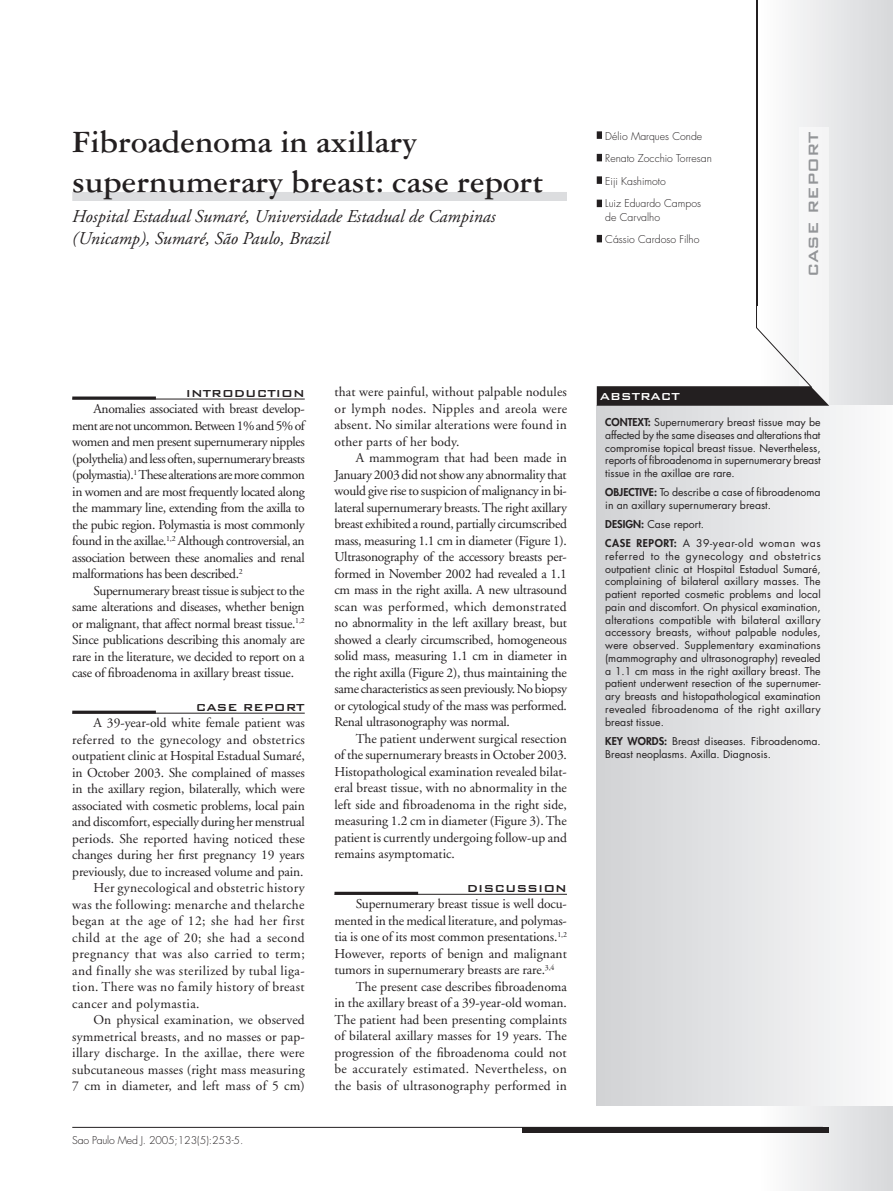
<style>
.page{position:relative;width:893px;height:1191px;background:#fff}
.page>*{position:absolute;margin:0;border:0;box-sizing:border-box;transform-origin:0 0}
._01_Ttl_-_Titulo{font:700 33px/39.6px "Garamond Three";color:#231f20}
._01_Ttl_-_Local{font:italic 18px/21.6px "Adobe Garamond";color:#231f20}
._01_Ttl_-_Vinheta{font:500 18px "Bank Gothic BT";color:#939598}
._02_Txt_-_Texto{font:13.5px/16.5px "Adobe Garamond";color:#231f20;text-align:justify}
._01_Ttl_-_Entre_1{font:500 13.5px "Bank Gothic BT";color:#231f20}
._01_Ttl_-_Entre_1-2{font:500 13.5px "Bank Gothic BT";color:#fff}
._02_Txt_-_Abstract{font:10.5px/12.8px "Futura";color:#231f20;text-align:justify}
._06_Autor_-_Nome{font:300 10.5px/13.5px "Futura";color:#231f20}
._06_Autor_-_Nome-2{font:300 10.5px "Futura";letter-spacing:-.02em;color:#231f20}
.s1{font-weight:800}
</style>
<div class="page">
<div style="left:758px;top:0;width:135px;height:1191px;background:linear-gradient(to right,#f9f9f9,#d7d9db)"></div>
<div style="left:597px;top:405px;width:296px;height:701px;background:linear-gradient(to right,#d1d2d4,#fafbfb)"></div>
<hr style="left:756px;top:0;width:2px;height:306px;background:#231f20">
<hr style="left:72px;top:1127px;width:751px;height:1px;background:#231f20">
<div style="left:523px;top:1127px;width:306px;height:5px;background:#231f20"></div>
<svg style="left:597px;top:38px;width:232px;height:368px"></svg>
<div style="left:72px;top:192px;width:495px;height:9px;background:#dcdddf"></div>
<hr style="left:72px;top:396px;width:84px;height:3px;background:#231f20">
<hr style="left:72px;top:399px;width:233px;height:1px;background:#231f20">
<hr style="left:72px;top:710px;width:84px;height:3px;background:#231f20">
<hr style="left:72px;top:713px;width:233px;height:1px;background:#231f20">
<hr style="left:334px;top:891px;width:84px;height:3px;background:#231f20">
<hr style="left:334px;top:894px;width:233px;height:1px;background:#231f20">
<p class="_01_Ttl_-_Titulo" style="left:72px;top:123px;width:473px">Fibroadenoma in axillary supernumerary breast: case report</p>
<p class="_01_Ttl_-_Local" style="left:72px;top:206px;width:425px">Hospital Estadual Sumaré, Universidade Estadual de Campinas (Unicamp), Sumaré, São Paulo, Brazil</p>
<p class="_06_Autor_-_Nome" style="left:605px;top:130px;width:99px">Délio Marques Conde</p>
<p class="_06_Autor_-_Nome" style="left:605px;top:152px;width:108px">Renato Zocchio Torresan</p>
<p class="_06_Autor_-_Nome" style="left:605px;top:175px;width:62px">Eiji Kashimoto</p>
<p class="_06_Autor_-_Nome" style="left:605px;top:197px;width:97px">Luiz Eduardo Campos de Carvalho</p>
<p class="_06_Autor_-_Nome" style="left:605px;top:233px;width:96px">Cássio Cardoso Filho</p>
<p class="_01_Ttl_-_Vinheta" style="left:804px;top:277px;width:144px;rotate:-90deg">Case Report</p>
<p class="_01_Ttl_-_Entre_1" style="left:186px;top:386px;width:120px">INTRO DUCTIO N</p>
<p class="_02_Txt_-_Texto" style="left:72px;top:401px;width:234px;text-indent:21px">Anomalies associated with breast develop&shy;ment are not uncommon. Between 1% and 5% of women and men present supernumerary nipples (polythelia) and less often, supernumerary breasts (polymastia).<sup>1</sup> These alterations are more common in women and are most frequently located along the mammary line, extending from the axilla to the pubic region. Polymastia is most commonly found in the axillae.<sup>1,2</sup> Although controversial, an association between these anomalies and renal malformations has been described.<sup>2</sup></p>
<p class="_02_Txt_-_Texto" style="left:72px;top:582px;width:234px;text-indent:21px">Supernumerary breast tissue is subject to the same alterations and diseases, whether benign or malignant, that affect normal breast tissue.<sup>1,2<br></sup>Since publications describing this anomaly are rare in the literature, we decided to report on a case of fibroadenoma in axillary breast tissue.</p>
<p class="_01_Ttl_-_Entre_1" style="left:196px;top:700px;width:69px">CASE REPO</p>
<p class="_01_Ttl_-_Entre_1" style="left:286px;top:700px;width:21px">RT</p>
<p class="_02_Txt_-_Texto" style="left:72px;top:715px;width:234px;text-indent:21px">A 39-year-old white female patient was referred to the gynecology and obstetrics outpatient clinic at Hospital Estadual Sumaré, in October 2003. She complained of masses in the axillary region, bilaterally, which were associated with cosmetic problems, local pain and discomfort, especially during her menstrual periods. She reported having noticed these changes during her first pregnancy 19 years previously, due to increased volume and pain.</p>
<p class="_02_Txt_-_Texto" style="left:72px;top:880px;width:234px;text-indent:21px">Her gynecological and obstetric history was the following: menarche and thelarche began at the age of 12; she had her first child at the age of 20; she had a second pregnancy that was also carried to term; and finally she was sterilized by tubal liga&shy;tion. There was no family history of breast cancer and polymastia.</p>
<p class="_02_Txt_-_Texto" style="left:72px;top:1012px;width:234px;text-indent:21px">On physical examination, we observed symmetrical breasts, and no masses or pap&shy;illary discharge. In the axillae, there were subcutaneous masses (right mass measuring 7 cm in diameter, and left mass of 5 cm)</p>
<p class="_06_Autor_-_Nome-2" style="left:72px;top:1133px;width:173px">Sao Paulo Med J. 2005;123(5):253-5.</p>
<p class="_02_Txt_-_Texto" style="left:334px;top:384px;width:234px">that were painful, without palpable nodules or lymph nodes. Nipples and areola were absent. No similar alterations were found in other parts of her body.</p>
<p class="_02_Txt_-_Texto" style="left:334px;top:450px;width:234px;text-indent:21px">A mammogram that had been made in January 2003 did not show any abnormality that would give rise to suspicion of malignancy in bi&shy;lateral supernumerary breasts. The right axillary breast exhibited a round, partially circumscribed mass, measuring 1.1 cm in diameter (Figure 1).<br>Ultrasonography of the accessory breasts per&shy;formed in November 2002 had revealed a 1.1 cm mass in the right axilla. A new ultrasound scan was performed, which demonstrated no abnormality in the left axillary breast, but showed a clearly circumscribed, homogeneous solid mass, measuring 1.1 cm in diameter in the right axilla (Figure 2), thus maintaining the same characteristics as seen previously. No biopsy or cytological study of the mass was performed.<br>Renal ultrasonography was normal.</p>
<p class="_02_Txt_-_Texto" style="left:334px;top:730px;width:234px;text-indent:21px">The patient underwent surgical resection of the supernumerary breasts in October 2003.<br>Histopathological examination revealed bilat&shy;eral breast tissue, with no abnormality in the left side and fibroadenoma in the right side, measuring 1.2 cm in diameter (Figure 3). The patient is currently undergoing follow-up and remains asymptomatic.</p>
<p class="_01_Ttl_-_Entre_1" style="left:467px;top:881px;width:102px">DISCUSSION</p>
<p class="_02_Txt_-_Texto" style="left:334px;top:896px;width:234px;text-indent:21px">Supernumerary breast tissue is well docu&shy;mented in the medical literature, and polymas&shy;tia is one of its most common presentations.<sup>1,2<br></sup>However, reports of benign and malignant tumors in supernumerary breasts are rare.<sup>3,4</sup></p>
<p class="_02_Txt_-_Texto" style="left:334px;top:978px;width:234px;text-indent:21px">The present case describes fibroadenoma in the axillary breast of a 39-year-old woman.<br>The patient had been presenting complaints of bilateral axillary masses for 19 years. The progression of the fibroadenoma could not be accurately estimated. Nevertheless, on the basis of ultrasonography performed in</p>
<p class="_01_Ttl_-_Entre_1-2" style="left:600px;top:389px;width:82px">ABSTRACT</p>
<p class="_02_Txt_-_Abstract" style="left:605px;top:416px;width:217px"><span class="s1">CONTEXT:</span> Supernumerary breast tissue may be affected by the same diseases and alterations that compromise topical breast tissue. Nevertheless, reports of fibroadenoma in supernumerary breast tissue in the axillae are rare.</p>
<p class="_02_Txt_-_Abstract" style="left:605px;top:486px;width:217px"><span class="s1">OBJECTIVE:</span> To describe a case of fibroadenoma in an axillary supernumerary breast.</p>
<p class="_02_Txt_-_Abstract" style="left:605px;top:518px;width:100px"><span class="s1">DESIGN:</span> Case report.</p>
<p class="_02_Txt_-_Abstract" style="left:605px;top:537px;width:217px"><span class="s1">CASE REPORT:</span> A 39-year-old woman was referred to the gynecology and obstetrics outpatient clinic at Hospital Estadual Sumaré, complaining of bilateral axillary masses. The patient reported cosmetic problems and local pain and discomfort. On physical examination, alterations compatible with bilateral axillary accessory breasts, without palpable nodules, were observed. Supplementary examinations (mammography and ultrasonography) revealed a 1.1 cm mass in the right axillary breast. The patient underwent resection of the supernumer&shy;ary breasts and histopathological examination revealed fibroadenoma of the right axillary breast tissue.</p>
<p class="_02_Txt_-_Abstract" style="left:605px;top:734px;width:217px"><span class="s1">KEY WORDS:</span> Breast diseases. Fibroadenoma.<br>Breast neoplasms. Axilla. Diagnosis.</p>
</div>
